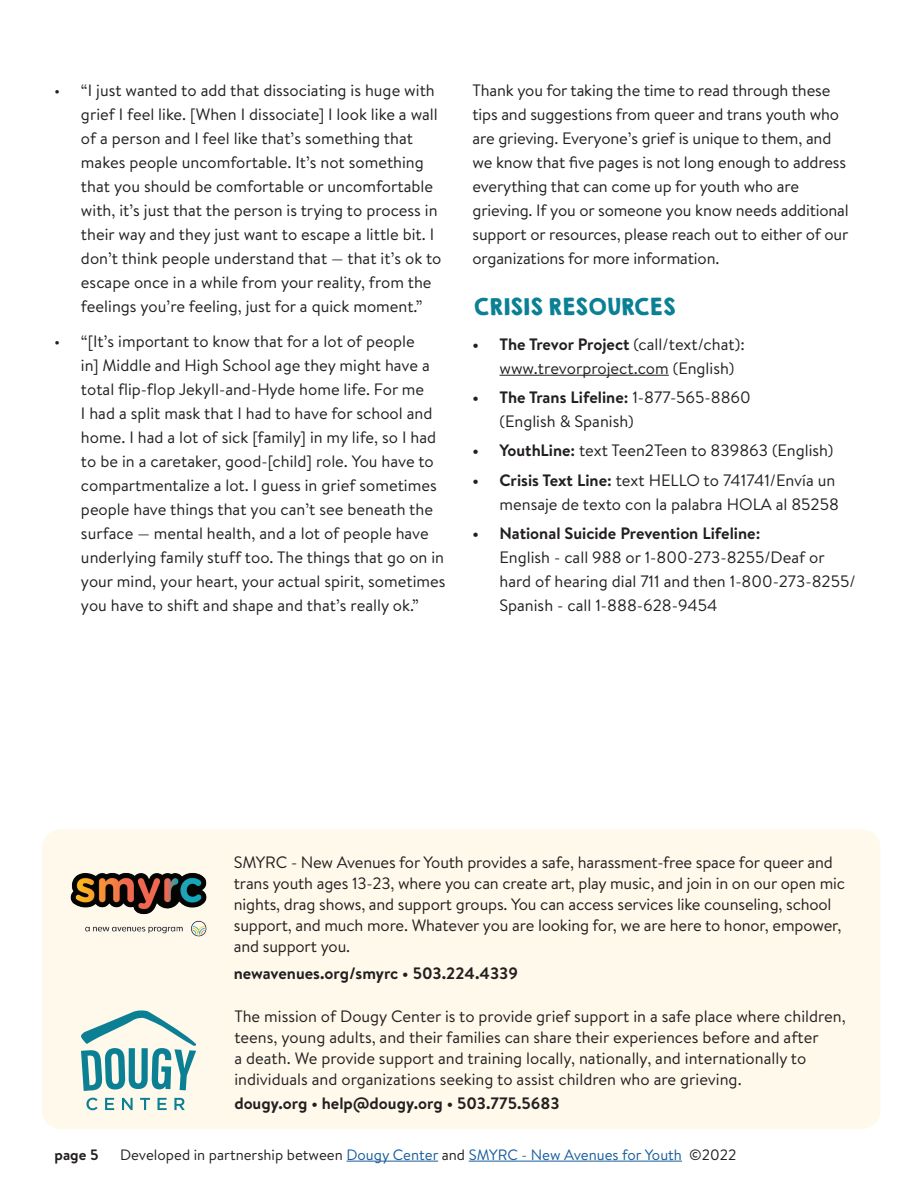
<style>
.page{position:relative;width:918px;height:1188px;background:#fff}
.page>*{position:absolute;margin:0;border:0;box-sizing:border-box;transform-origin:0 0}
.t1{font:21px "KGHAPPY Solid";letter-spacing:-.05em;color:#0b8095}
.t2{font:16.5px/24px "Brandon Text";color:#231f20}
.t3{font:700 16.5px "Brandon Text";color:#231f20}
.t4{font:15px "Brandon Text";color:#231f20}
.t5{font:700 15px "Brandon Text";color:#231f20}
.s1{font-weight:700}
.s2{color:#175d9e}
</style>
<div class="page">
<hr style="left:500px;top:375px;width:169px;height:1px;background:#231f20">
<hr style="left:346px;top:1161px;width:92px;height:1px;background:#175d9e">
<hr style="left:469px;top:1161px;width:213px;height:1px;background:#175d9e">
<div style="left:42px;top:829px;width:838px;height:300px;background:#fef9ea;border-radius:18px"></div>
<svg style="left:86px;top:1098px;width:12px;height:12px"></svg>
<svg style="left:105px;top:1098px;width:9px;height:12px"></svg>
<svg style="left:122px;top:1098px;width:11px;height:12px"></svg>
<svg style="left:140px;top:1098px;width:10px;height:12px"></svg>
<svg style="left:158px;top:1098px;width:9px;height:12px"></svg>
<svg style="left:174px;top:1098px;width:11px;height:12px"></svg>
<svg style="left:81px;top:1010px;width:115px;height:81px"></svg>
<img style="left:70px;top:873px;width:137px;height:64px">
<p class="t2" style="left:81px;top:78px;width:362px;text-indent:-27px">• “I just wanted to add that dissociating is huge with grief I feel like. [When I dissociate] I look like a wall of a person and I feel like that’s something that makes people uncomfortable. It’s not something that you should be comfortable or uncomfortable with, it’s just that the person is trying to process in their way and they just want to escape a little bit. I don’t think people understand that — that it’s ok to escape once in a while from your reality, from the feelings you’re feeling, just for a quick moment.”</p>
<p class="t2" style="left:81px;top:328px;width:366px;text-indent:-27px">• “[It’s important to know that for a lot of people<br>in] Middle and High School age they might have a total flip-flop Jekyll-and-Hyde home life. For me<br>I had a split mask that I had to have for school and home. I had a lot of sick [family] in my life, so I had to be in a caretaker, good-[child] role. You have to compartmentalize a lot. I guess in grief sometimes people have things that you can’t see beneath the surface — mental health, and a lot of people have underlying family stuff too. The things that go on in your mind, your heart, your actual spirit, sometimes you have to shift and shape and that’s really ok.”</p>
<p class="t2" style="left:472px;top:78px;width:378px">Thank you for taking the time to read through these tips and suggestions from queer and trans youth who are grieving. Everyone’s grief is unique to them, and we know that five pages is not long enough to address everything that can come up for youth who are grieving. If you or someone you know needs additional support or resources, please reach out to either of our organizations for more information.</p>
<p class="t1" style="left:472px;top:290px;width:205px">CRISIS RESOURCES</p>
<p class="t2" style="left:499px;top:331px;width:247px;text-indent:-27px"><span class="s1">• The Trevor Project</span> (call/text/chat): www.trevorproject.com (English)</p>
<p class="t2" style="left:499px;top:385px;width:253px;text-indent:-27px"><span class="s1">• The Trans Lifeline:</span> 1-877-565-8860 (English &amp; Spanish)</p>
<p class="t2" style="left:472px;top:438px;width:363px"><span class="s1">• YouthLine:</span> text Teen2Teen to 839863 (English)</p>
<p class="t2" style="left:472px;top:468px;width:368px;text-align:right"><span class="s1">• Crisis Text Line:</span> text HELLO to 741741/Envía un mensaje de texto con la palabra HOLA al 85258</p>
<p class="t3" style="left:472px;top:522px;width:289px">• National Suicide Prevention Lifeline:</p>
<p class="t2" style="left:499px;top:545px;width:358px">English - call 988 or 1-800-273-8255/Deaf or hard of hearing dial 711 and then 1-800-273-8255/<br>Spanish - call 1-888-628-9454</p>
<p class="t2" style="left:234px;top:851px;width:613px;line-height:21px">SMYRC - New Avenues for Youth provides a safe, harassment-free space for queer and trans youth ages 13-23, where you can create art, play music, and join in on our open mic nights, drag shows, and support groups. You can access services like counseling, school support, and much more. Whatever you are looking for, we are here to honor, empower, and support you.</p>
<p class="t3" style="left:234px;top:962px;width:286px">newavenues.org/smyrc • 503.224.4339</p>
<p class="t2" style="left:234px;top:1005px;width:613px;line-height:21px">The mission of Dougy Center is to provide grief support in a safe place where children, teens, young adults, and their families can share their experiences before and after<br>a death. We provide support and training locally, nationally, and internationally to individuals and organizations seeking to assist children who are grieving.</p>
<p class="t3" style="left:234px;top:1092px;width:327px">dougy.org • help@dougy.org • 503.775.5683</p>
<p class="t5" style="left:55px;top:1144px;width:45px">page 5</p>
<p class="t4" style="left:120px;top:1144px;width:618px">Developed in partnership between <span class="s2">Dougy Center</span> and <span class="s2">SMYRC - New Avenues for Youth</span> ©2022</p>
</div>
